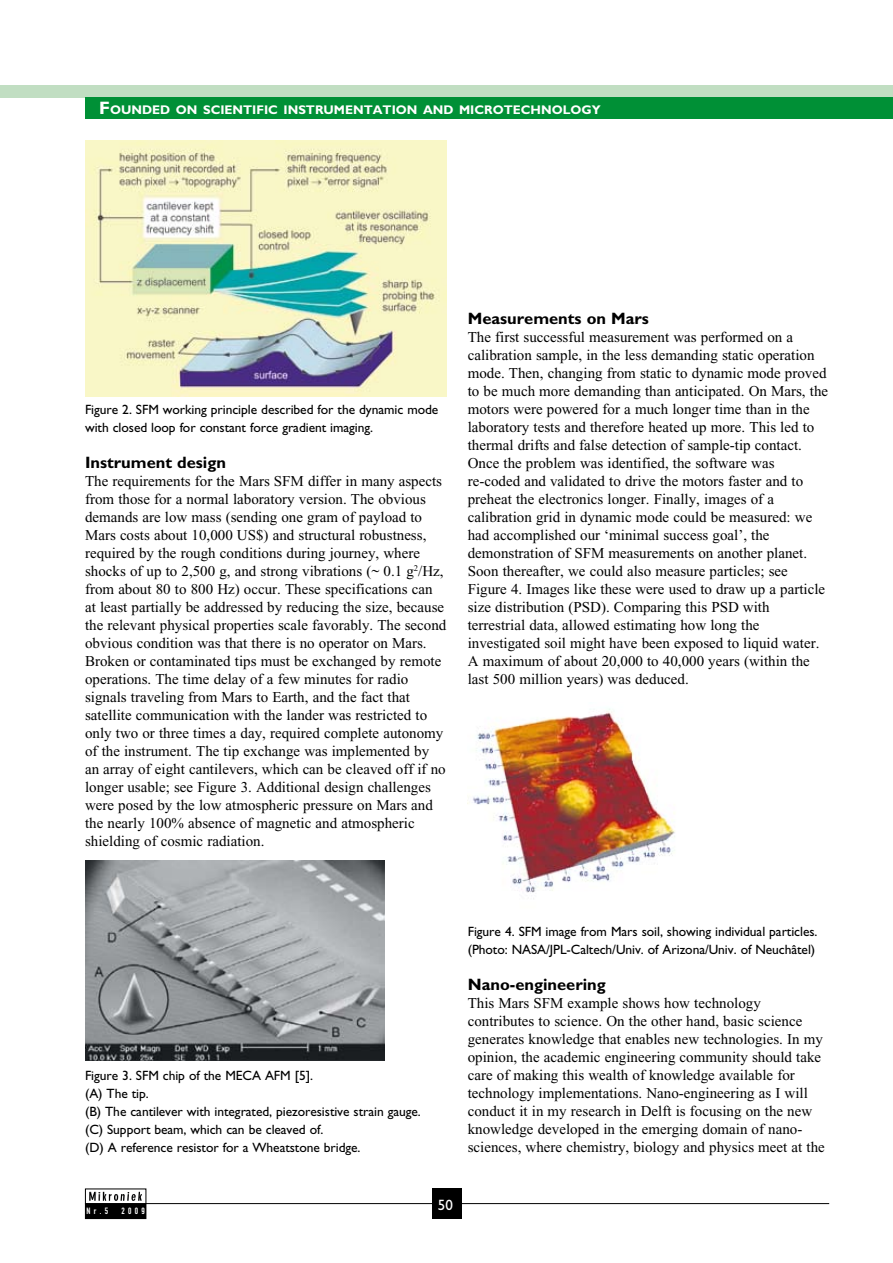
<style>
.page{position:relative;width:893px;height:1263px;background:#fff}
.page>*{position:absolute;margin:0;border:0;box-sizing:border-box;transform-origin:0 0}
.t1{font:700 16.5px "Gill Sans";color:#000}
.t2{font:15px/18px "Times New Roman";color:#000}
.t3{font:15px "Gill Sans";color:#fff}
.t4{font:13.5px/18px "Gill Sans";letter-spacing:-.005em;color:#000}
.t5{font:700 12.6px "Gill Sans";color:#fff}
.t6{font:9px "DIN Engschrift Alternate";letter-spacing:.37em;color:#fff}
.s1{font-size:18px}
</style>
<div class="page">
<div style="left:0;top:85px;width:893px;height:13px;background:#c1dec2"></div>
<div style="left:85px;top:98px;width:808px;height:21px;background:#009036"></div>
<hr style="left:85px;top:1203px;width:744px;height:1px;background:#000">
<svg style="left:89px;top:1192px;width:53px;height:9px"></svg>
<div style="left:85px;top:1204px;width:61px;height:14px;background:#000"></div>
<div style="left:85px;top:1203px;width:61px;height:16px;border:1px solid #000"></div>
<div style="left:432px;top:1188px;width:29px;height:31px;background:#000"></div>
<img style="left:85px;top:140px;width:361px;height:256px">
<img style="left:85px;top:861px;width:300px;height:200px">
<img style="left:468px;top:708px;width:207px;height:191px">
<p class="t5" style="left:99px;top:102px;width:503px"><span class="s1">F</span>OUNDED ON SCIENTIFIC INSTRUMENTATION AND MICROTECHNOLOGY</p>
<p class="t4" style="left:85px;top:401px;width:355px">Figure 2. SFM working principle described for the dynamic mode with closed loop for constant force gradient imaging.</p>
<p class="t1" style="left:85px;top:453px;width:142px">Instrument design</p>
<p class="t2" style="left:85px;top:472px;width:363px">The requirements for the Mars SFM differ in many aspects from those for a normal laboratory version. The obvious demands are low mass (sending one gram of payload to Mars costs about 10,000 US$) and structural robustness, required by the rough conditions during journey, where shocks of up to 2,500 g, and strong vibrations (~ 0.1 g<sup>2</sup>/Hz, from about 80 to 800 Hz) occur. These specifications can at least partially be addressed by reducing the size, because the relevant physical properties scale favorably. The second obvious condition was that there is no operator on Mars.<br>Broken or contaminated tips must be exchanged by remote operations. The time delay of a few minutes for radio signals traveling from Mars to Earth, and the fact that satellite communication with the lander was restricted to only two or three times a day, required complete autonomy of the instrument. The tip exchange was implemented by an array of eight cantilevers, which can be cleaved off if no longer usable; see Figure 3. Additional design challenges were posed by the low atmospheric pressure on Mars and the nearly 100% absence of magnetic and atmospheric shielding of cosmic radiation.</p>
<p class="t1" style="left:468px;top:309px;width:183px">Measurements on Mars</p>
<p class="t2" style="left:468px;top:328px;width:362px">The first successful measurement was performed on a calibration sample, in the less demanding static operation mode. Then, changing from static to dynamic mode proved to be much more demanding than anticipated. On Mars, the motors were powered for a much longer time than in the laboratory tests and therefore heated up more. This led to thermal drifts and false detection of sample-tip contact.<br>Once the problem was identified, the software was re-coded and validated to drive the motors faster and to preheat the electronics longer. Finally, images of a calibration grid in dynamic mode could be measured: we had accomplished our ‘minimal success goal’, the demonstration of SFM measurements on another planet.<br>Soon thereafter, we could also measure particles; see Figure 4. Images like these were used to draw up a particle size distribution (PSD). Comparing this PSD with terrestrial data, allowed estimating how long the investigated soil might have been exposed to liquid water.<br>A maximum of about 20,000 to 40,000 years (within the last 500 million years) was deduced.</p>
<p class="t4" style="left:85px;top:1067px;width:337px">Figure 3. SFM chip of the MECA AFM [5].<br>(A) The tip.<br>(B) The cantilever with integrated, piezoresistive strain gauge. (C) Support beam, which can be cleaved of.<br>(D) A reference resistor for a Wheatstone bridge.</p>
<p class="t6" style="left:87px;top:1205px;width:23px">Nr.5</p>
<p class="t6" style="left:121px;top:1205px;width:25px">2009</p>
<p class="t4" style="left:468px;top:923px;width:351px">Figure 4. SFM image from Mars soil, showing individual particles. (Photo: NASA/JPL-Caltech/Univ. of Arizona/Univ. of Neuchâtel)</p>
<p class="t1" style="left:468px;top:975px;width:140px">Nano-engineering</p>
<p class="t2" style="left:468px;top:994px;width:359px">This Mars SFM example shows how technology contributes to science. On the other hand, basic science generates knowledge that enables new technologies. In my opinion, the academic engineering community should take care of making this wealth of knowledge available for technology implementations. Nano-engineering as I will conduct it in my research in Delft is focusing on the new knowledge developed in the emerging domain of nano&shy;sciences, where chemistry, biology and physics meet at the</p>
<p class="t3" style="left:438px;top:1196px;width:16px">50</p>
</div>
